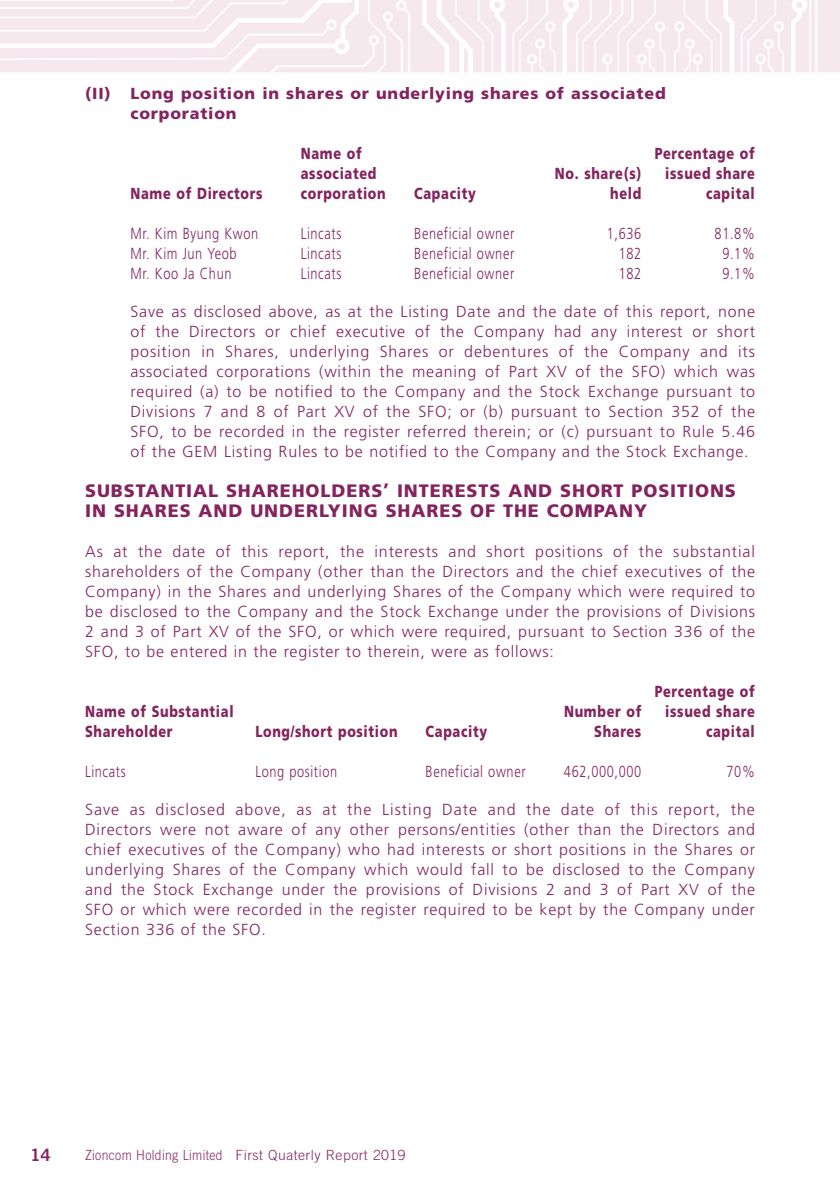
<style>
.page{position:relative;width:840px;height:1191px;background:#fff}
.page>*{position:absolute;margin:0;border:0;box-sizing:border-box;transform-origin:0 0}
.t1{font:900 18px/20px "Frutiger LT Std";letter-spacing:.05em;color:#83245e}
.t2{font:17px "Trade Gothic LT Std Bd 2";color:#83245e}
.t3{font:300 16px/20px "Frutiger LT Std";letter-spacing:.05em;color:#83245e;text-align:justify}
.t4{font:900 16px/20px "Frutiger LT Std";letter-spacing:.05em;color:#83245e;text-align:right;scale:.8 1}
.t5{font:300 16px "Frutiger LT Std";letter-spacing:.05em;color:#83245e;scale:.8 1}
.t6{font:900 16px/20px "Frutiger LT Std";letter-spacing:.05em;color:#83245e}
.t7{font:300 14px "Trade Gothic LT Std";letter-spacing:.035em;color:#83245e;scale:.87 1}
</style>
<div class="page">
<img style="left:0;top:0;width:839px;height:73px">
<p class="t6" style="left:130px;top:84px;width:536px;text-indent:-45px">(II) Long position in shares or underlying shares of associated corporation</p>
<p class="t4" style="left:130px;top:184px;width:166px">Name of Directors</p>
<p class="t4" style="left:300px;top:144px;width:108px;text-align:left">Name of associated corporation</p>
<p class="t4" style="left:414px;top:184px;width:78px">Capacity</p>
<p class="t4" style="left:554px;top:164px;width:109px">No. share(s) held</p>
<p class="t4" style="left:654px;top:144px;width:127px">Percentage of issued share capital</p>
<p class="t5" style="left:130px;top:225px;width:161px">Mr. Kim Byung Kwon</p>
<p class="t5" style="left:300px;top:225px;width:52px">Lincats</p>
<p class="t5" style="left:414px;top:225px;width:126px">Beneficial owner</p>
<p class="t5" style="left:606px;top:225px;width:45px">1,636</p>
<p class="t5" style="left:714px;top:225px;width:52px">81.8%</p>
<p class="t5" style="left:130px;top:245px;width:134px">Mr. Kim Jun Yeob</p>
<p class="t5" style="left:300px;top:245px;width:52px">Lincats</p>
<p class="t5" style="left:414px;top:245px;width:126px">Beneficial owner</p>
<p class="t5" style="left:618px;top:245px;width:30px">182</p>
<p class="t5" style="left:722px;top:245px;width:42px">9.1%</p>
<p class="t5" style="left:130px;top:265px;width:128px">Mr. Koo Ja Chun</p>
<p class="t5" style="left:300px;top:265px;width:52px">Lincats</p>
<p class="t5" style="left:414px;top:265px;width:126px">Beneficial owner</p>
<p class="t5" style="left:618px;top:265px;width:30px">182</p>
<p class="t5" style="left:722px;top:265px;width:42px">9.1%</p>
<p class="t3" style="left:130px;top:302px;width:625px">Save as disclosed above, as at the Listing Date and the date of this report, none of the Directors or chief executive of the Company had any interest or short position in Shares, underlying Shares or debentures of the Company and its associated corporations (within the meaning of Part XV of the SFO) which was required (a) to be notified to the Company and the Stock Exchange pursuant to Divisions 7 and 8 of Part XV of the SFO; or (b) pursuant to Section 352 of the SFO, to be recorded in the register referred therein; or (c) pursuant to Rule 5.46 of the GEM Listing Rules to be notified to the Company and the Stock Exchange.</p>
<p class="t1" style="left:85px;top:480px;width:652px">SUBSTANTIAL SHAREHOLDERS’ INTERESTS AND SHORT POSITIONS<br>IN SHARES AND UNDERLYING SHARES OF THE COMPANY</p>
<p class="t3" style="left:85px;top:541px;width:671px">As at the date of this report, the interests and short positions of the substantial shareholders of the Company (other than the Directors and the chief executives of the Company) in the Shares and underlying Shares of the Company which were required to be disclosed to the Company and the Stock Exchange under the provisions of Divisions 2 and 3 of Part XV of the SFO, or which were required, pursuant to Section 336 of the SFO, to be entered in the register to therein, were as follows:</p>
<p class="t4" style="left:85px;top:701px;width:187px;text-align:left">Name of Substantial<br>Shareholder</p>
<p class="t4" style="left:255px;top:721px;width:179px">Long/short position</p>
<p class="t4" style="left:425px;top:721px;width:78px">Capacity</p>
<p class="t4" style="left:564px;top:701px;width:98px">Number of<br>Shares</p>
<p class="t4" style="left:654px;top:681px;width:127px">Percentage of issued share capital</p>
<p class="t5" style="left:85px;top:762px;width:52px">Lincats</p>
<p class="t5" style="left:255px;top:762px;width:104px">Long position</p>
<p class="t5" style="left:425px;top:762px;width:126px">Beneficial owner</p>
<p class="t5" style="left:563px;top:762px;width:98px">462,000,000</p>
<p class="t5" style="left:726px;top:762px;width:37px">70%</p>
<p class="t3" style="left:85px;top:799px;width:671px">Save as disclosed above, as at the Listing Date and the date of this report, the Directors were not aware of any other persons/entities (other than the Directors and chief executives of the Company) who had interests or short positions in the Shares or underlying Shares of the Company which would fall to be disclosed to the Company and the Stock Exchange under the provisions of Divisions 2 and 3 of Part XV of the SFO or which were recorded in the register required to be kept by the Company under Section 336 of the SFO.</p>
<p class="t2" style="left:30px;top:1144px;width:22px">14</p>
<p class="t7" style="left:85px;top:1146px;width:369px">Zioncom Holding Limited First Quaterly Report 2019</p>
</div>
